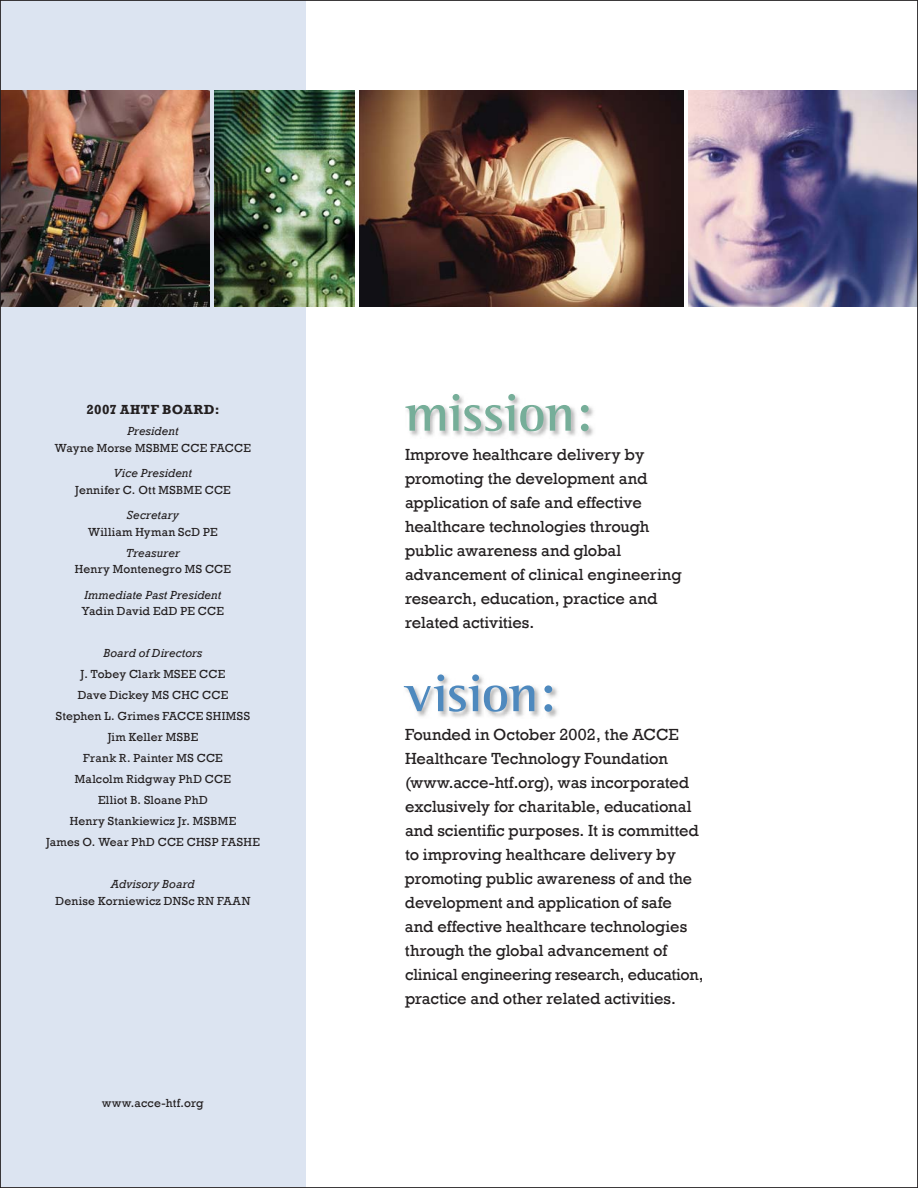
<style>
.page{position:relative;width:918px;height:1188px;background:#fff}
.page>*{position:absolute;margin:0;border:0;box-sizing:border-box;transform-origin:0 0}
.t1{font:700 54px "Rotis Semi Serif";letter-spacing:-.02em;color:#76ae99}
.t2{font:700 54px "Rotis Semi Serif";letter-spacing:-.02em;color:#4e89be}
.t3{font:16.5px/24px "Rockwell";letter-spacing:-.005em;color:#231f20}
.t4{font:700 13.5px "Rockwell";letter-spacing:.025em;color:#231f20}
.t5{font:12px/21px "Rockwell";letter-spacing:.015em;color:#231f20;text-align:center}
.t6{font:italic 12px "Rockwell";letter-spacing:.01em;color:#231f20}
</style>
<div class="page">
<div style="left:0;top:0;width:306px;height:1188px;background:#dce4f1"></div>
<img style="left:360px;top:90px;width:323px;height:216px">
<img style="left:215px;top:90px;width:140px;height:216px">
<img style="left:688px;top:90px;width:228px;height:216px">
<img style="left:2px;top:90px;width:208px;height:216px">
<img style="left:407px;top:395px;width:187px;height:42px">
<img style="left:406px;top:675px;width:152px;height:43px">
<p class="t4" style="left:86px;top:402px;width:135px">2007 AHTF BOARD:</p>
<p class="t6" style="left:127px;top:424px;width:53px">President</p>
<p class="t5" style="left:55px;top:437px;width:198px">Wayne Morse MSBME CCE FACCE</p>
<p class="t6" style="left:114px;top:466px;width:80px">Vice President</p>
<p class="t5" style="left:75px;top:479px;width:157px">Jennifer C. Ott MSBME CCE</p>
<p class="t6" style="left:127px;top:508px;width:54px">Secretary</p>
<p class="t5" style="left:88px;top:521px;width:131px">William Hyman ScD PE</p>
<p class="t6" style="left:126px;top:545px;width:55px">Treasurer</p>
<p class="t5" style="left:75px;top:559px;width:158px">Henry Montenegro MS CCE</p>
<p class="t6" style="left:85px;top:587px;width:138px">Immediate Past President</p>
<p class="t5" style="left:82px;top:601px;width:144px">Yadin David EdD PE CCE</p>
<p class="t6" style="left:104px;top:646px;width:100px">Board of Directors</p>
<p class="t5" style="left:46px;top:664px;width:215px">J. Tobey Clark MSEE CCE<br>Dave Dickey MS CHC CCE<br>Stephen L. Grimes FACCE SHIMSS<br>Jim Keller MSBE<br>Frank R. Painter MS CCE<br>Malcolm Ridgway PhD CCE<br>Elliot B. Sloane PhD<br>Henry Stankiewicz Jr. MSBME<br>James O. Wear PhD CCE CHSP FASHE</p>
<p class="t6" style="left:111px;top:877px;width:85px">Advisory Board</p>
<p class="t5" style="left:56px;top:890px;width:196px">Denise Korniewicz DNSc RN FAAN</p>
<p class="t5" style="left:102px;top:1092px;width:103px">www.acce-htf.org</p>
<h1 class="t1" style="left:405px;top:393px;width:188px">mission:</h1>
<p class="t3" style="left:405px;top:442px;width:278px">Improve healthcare delivery by promoting the development and application of safe and effective healthcare technologies through public awareness and global advancement of clinical engineering research, education, practice and related activities.</p>
<h1 class="t2" style="left:405px;top:673px;width:152px">vision:</h1>
<p class="t3" style="left:405px;top:723px;width:300px">Founded in October 2002, the ACCE Healthcare Technology Foundation (www.acce-htf.org), was incorporated exclusively for charitable, educational and scientific purposes. It is committed to improving healthcare delivery by promoting public awareness of and the development and application of safe and effective healthcare technologies through the global advancement of clinical engineering research, education, practice and other related activities.</p>
</div>
